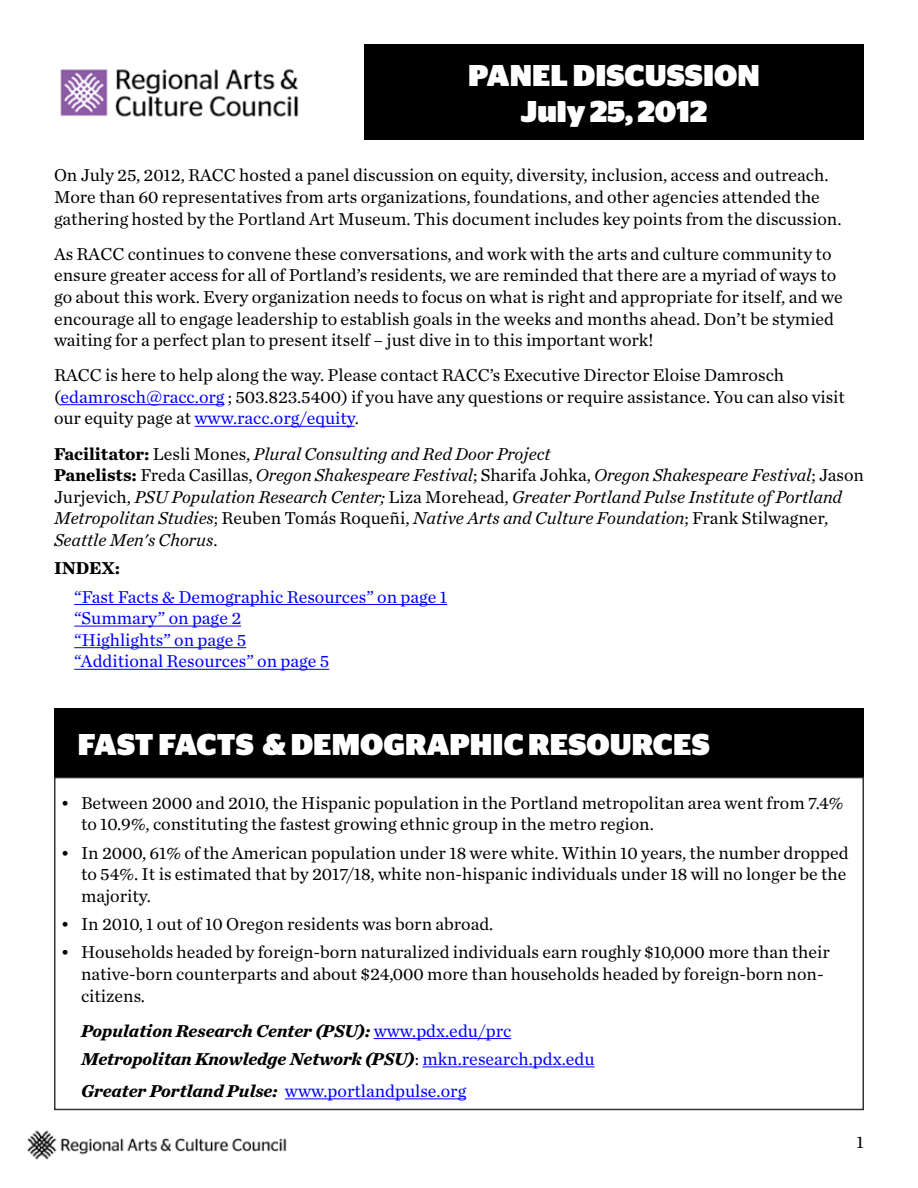
<style>
.page{position:relative;width:918px;height:1188px;background:#fff}
.page>*{position:absolute;margin:0;border:0;box-sizing:border-box;transform-origin:0 0}
.t1{font:900 30px/36px "Stag Sans";color:#fff;text-align:center}
.t2{font:18px/21.6px "Chronicle Text G1";color:#000}
.t3{font:italic 18px/21.6px "Chronicle Text G1";color:#000}
.t4{font:italic 700 18px/28.3px "Chronicle Text G1";color:#000}
.t5{font:18px/21.6px "Chronicle Text G1";color:#00f}
.t6{font:700 18px "Chronicle Text G1";color:#000}
.s1{color:#00f}
.s2{font-weight:700;font-style:normal}
.s3{font-style:normal}
.s4{font-weight:400;font-style:normal;color:#00f}
.s5{font-weight:400;font-style:normal}
</style>
<div class="page">
<img style="left:27px;top:1110px;width:291px;height:50px">
<img style="left:60px;top:68px;width:239px;height:49px">
<hr style="left:60px;top:404px;width:164px;height:1px;background:#00f">
<hr style="left:195px;top:426px;width:160px;height:1px;background:#00f">
<hr style="left:74px;top:604px;width:373px;height:1px;background:#00f">
<hr style="left:74px;top:626px;width:167px;height:1px;background:#00f">
<hr style="left:74px;top:647px;width:172px;height:1px;background:#00f">
<hr style="left:74px;top:669px;width:255px;height:1px;background:#00f">
<div style="left:364px;top:44px;width:500px;height:95px;background:#000"></div>
<div style="left:54px;top:777px;width:810px;height:333px;border:2px solid #000"></div>
<div style="left:54px;top:708px;width:810px;height:69px;background:#000"></div>
<hr style="left:374px;top:1038px;width:137px;height:1px;background:#00f">
<hr style="left:422px;top:1066px;width:173px;height:1px;background:#00f">
<hr style="left:285px;top:1098px;width:181px;height:1px;background:#00f">
<h1 class="t1" style="left:468px;top:58px;width:293px">PANEL DISCUSSION<br>July 25, 2012</h1>
<p class="t2" style="left:54px;top:164px;width:789px">On July 25, 2012, RACC hosted a panel discussion on equity, diversity, inclusion, access and outreach.<br>More than 60 representatives from arts organizations, foundations, and other agencies attended the gathering hosted by the Portland Art Museum. This document includes key points from the discussion.</p>
<p class="t2" style="left:54px;top:242px;width:790px">As RACC continues to convene these conversations, and work with the arts and culture community to ensure greater access for all of Portland’s residents, we are reminded that there are a myriad of ways to go about this work. Every organization needs to focus on what is right and appropriate for itself, and we encourage all to engage leadership to establish goals in the weeks and months ahead. Don’t be stymied waiting for a perfect plan to present itself – just dive in to this important work!</p>
<p class="t2" style="left:54px;top:364px;width:793px">RACC is here to help along the way. Please contact RACC’s Executive Director Eloise Damrosch (<span class="s1">edamrosch@racc.org</span> ; 503.823.5400) if you have any questions or require assistance. You can also visit our equity page at <span class="s1">www.racc.org/equity</span>.</p>
<p class="t3" style="left:54px;top:442px;width:812px"><span class="s2">Facilitator:</span> <span class="s3">Lesli Mones,</span> Plural Consulting and Red Door Project<br><span class="s2">Panelists:</span> <span class="s3">Freda Casillas,</span> Oregon Shakespeare Festival<span class="s3">; Sharifa Johka,</span> Oregon Shakespeare Festival<span class="s3">; Jason Jurjevich,</span> PSU Population Research Center; <span class="s3">Liza Morehead,</span> Greater Portland Pulse Institute of Portland Metropolitan Studies<span class="s3">; Reuben Tomás Roqueñi,</span> Native Arts and Culture Foundation<span class="s3">; Frank Stilwagner, </span>Seattle Men's Chorus<span class="s3">.</span></p>
<p class="t6" style="left:54px;top:554px;width:68px">INDEX:</p>
<p class="t5" style="left:74px;top:585px;width:375px">“Fast Facts &amp; Demographic Resources” on page 1 “Summary” on page 2<br>“Highlights” on page 5<br>“Additional Resources” on page 5</p>
<h1 class="t1" style="left:78px;top:726px;width:634px">FAST FACTS &amp; DEMOGRAPHIC RESOURCES</h1>
<p class="t2" style="left:81px;top:791px;width:764px;text-indent:-20px">• Between 2000 and 2010, the Hispanic population in the Portland metropolitan area went from 7.4% to 10.9%, constituting the fastest growing ethnic group in the metro region.</p>
<p class="t2" style="left:81px;top:841px;width:769px;text-align:justify;text-indent:-20px">• In 2000, 61% of the American population under 18 were white. Within 10 years, the number dropped to 54%. It is estimated that by 2017/18, white non-hispanic individuals under 18 will no longer be the majority.</p>
<p class="t2" style="left:61px;top:912px;width:434px">• In 2010, 1 out of 10 Oregon residents was born abroad.</p>
<p class="t2" style="left:81px;top:941px;width:750px;text-indent:-20px">• Households headed by foreign-born naturalized individuals earn roughly $10,000 more than their native-born counterparts and about $24,000 more than households headed by foreign-born non&shy;citizens.</p>
<p class="t4" style="left:81px;top:1015px;width:515px">Population Research Center (PSU): <span class="s4">www.pdx.edu/prc<br></span>Metropolitan Knowledge Network (PSU)<span class="s5">:</span> <span class="s4">mkn.research.pdx.edu</span></p>
<p class="t4" style="left:81px;top:1076px;width:387px">Greater Portland Pulse: <span class="s4">www.portlandpulse.org</span></p>
<p class="t2" style="left:857px;top:1131px;width:9px">1</p>
</div>
